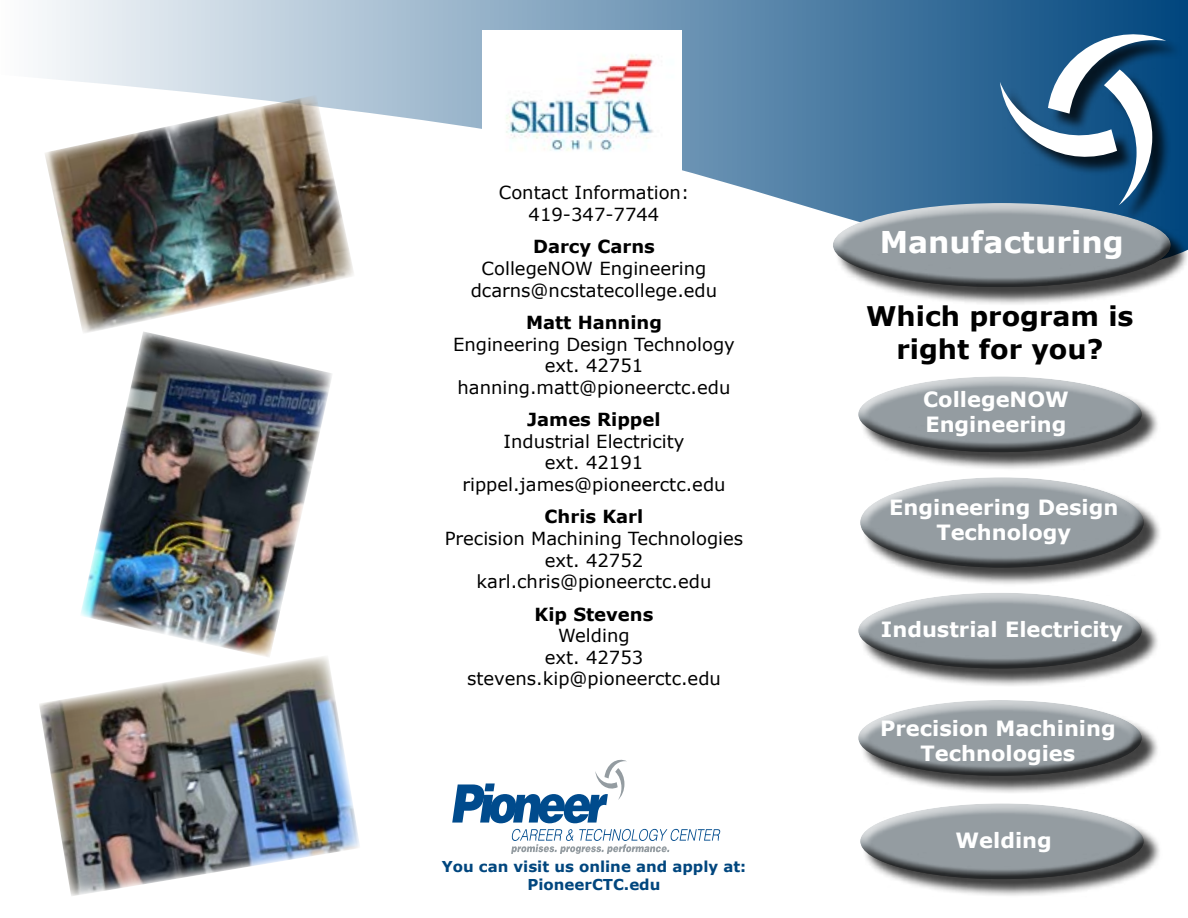
<style>
.page{position:relative;width:1188px;height:918px;background:#fff}
.page>*{position:absolute;margin:0;border:0;box-sizing:border-box;transform-origin:0 0}
.t1{font:700 30px "Verdana";color:#fff}
.t2{font:700 27px/32.4px "Verdana";color:#000;text-align:center}
.t3{font:700 21px/25.2px "Verdana";color:#fff;text-align:center}
.t4{font:18px/21.6px "Verdana";color:#000;text-align:center}
.t5{font:700 18px "Verdana";color:#000}
.t6{font:700 15px/18px "Verdana";color:#00467e;text-align:center}
</style>
<div class="page">
<svg style="left:42px;top:0;width:1146px;height:211px"></svg>
<div style="left:1002px;top:37px;width:182px;height:186px;background:#02477f"></div>
<svg style="left:1000px;top:31px;width:166px;height:162px"></svg>
<img style="left:482px;top:31px;width:200px;height:147px">
<img style="left:44px;top:95px;width:311px;height:236px">
<img style="left:81px;top:331px;width:251px;height:324px">
<img style="left:39px;top:655px;width:320px;height:241px">
<svg style="left:452px;top:759px;width:175px;height:64px"></svg>
<svg style="left:511px;top:829px;width:210px;height:25px"></svg>
<div style="left:835px;top:206px;width:353px;height:100px;background:#000;opacity:.75"></div>
<div style="left:822px;top:193px;width:355px;height:65px;background:#fff;opacity:.75"></div>
<div style="left:826px;top:232px;width:356px;height:57px;background:#000;opacity:.75"></div>
<div style="left:861px;top:379px;width:300px;height:91px;background:#000;opacity:.75"></div>
<div style="left:847px;top:366px;width:301px;height:61px;background:#fff;opacity:.75"></div>
<div style="left:851px;top:402px;width:302px;height:52px;background:#000;opacity:.75"></div>
<div style="left:863px;top:480px;width:300px;height:106px;background:#000;opacity:.75"></div>
<div style="left:849px;top:467px;width:301px;height:70px;background:#fff;opacity:.75"></div>
<div style="left:854px;top:507px;width:301px;height:63px;background:#000;opacity:.75"></div>
<div style="left:861px;top:595px;width:300px;height:92px;background:#000;opacity:.75"></div>
<div style="left:847px;top:582px;width:301px;height:61px;background:#fff;opacity:.75"></div>
<div style="left:851px;top:618px;width:302px;height:53px;background:#000;opacity:.75"></div>
<div style="left:861px;top:703px;width:300px;height:91px;background:#000;opacity:.75"></div>
<div style="left:847px;top:690px;width:301px;height:61px;background:#fff;opacity:.75"></div>
<div style="left:851px;top:725px;width:302px;height:53px;background:#000;opacity:.75"></div>
<div style="left:863px;top:806px;width:300px;height:91px;background:#000;opacity:.75"></div>
<div style="left:849px;top:793px;width:301px;height:61px;background:#fff;opacity:.75"></div>
<div style="left:853px;top:829px;width:302px;height:52px;background:#000;opacity:.75"></div>
<p class="t4" style="left:499px;top:182px;width:192px">Contact Information:<br>419-347-7744</p>
<p class="t5" style="left:533px;top:234px;width:123px">Darcy Carns</p>
<p class="t4" style="left:471px;top:257px;width:248px">CollegeNOW Engineering dcarns@ncstatecollege.edu</p>
<p class="t5" style="left:526px;top:310px;width:137px">Matt Hanning</p>
<p class="t4" style="left:453px;top:333px;width:283px">Engineering Design Technology ext. 42751 hanning.matt@pioneerctc.edu</p>
<p class="t5" style="left:527px;top:407px;width:135px">James Rippel</p>
<p class="t4" style="left:462px;top:430px;width:265px">Industrial Electricity<br>ext. 42191 rippel.james@pioneerctc.edu</p>
<p class="t5" style="left:545px;top:504px;width:100px">Chris Karl</p>
<p class="t4" style="left:445px;top:527px;width:300px">Precision Machining Technologies ext. 42752 karl.chris@pioneerctc.edu</p>
<p class="t5" style="left:535px;top:601px;width:120px">Kip Stevens</p>
<p class="t4" style="left:467px;top:625px;width:255px">Welding<br>ext. 42753 stevens.kip@pioneerctc.edu</p>
<p class="t6" style="left:442px;top:857px;width:306px">You can visit us online and apply at:<br>PioneerCTC.edu</p>
<h1 class="t1" style="left:880px;top:221px;width:246px">Manufacturing</h1>
<h2 class="t2" style="left:866px;top:300px;width:269px">Which program is right for you?</h2>
<p class="t3" style="left:923px;top:386px;width:147px;text-align:left">CollegeNOW<br>Engineering</p>
<p class="t3" style="left:889px;top:494px;width:231px">Engineering Design<br>Technology</p>
<p class="t3" style="left:881px;top:616px;width:243px">Industrial Electricity</p>
<p class="t3" style="left:880px;top:715px;width:237px">Precision Machining<br>Technologies</p>
<p class="t3" style="left:956px;top:827px;width:98px">Welding</p>
</div>
